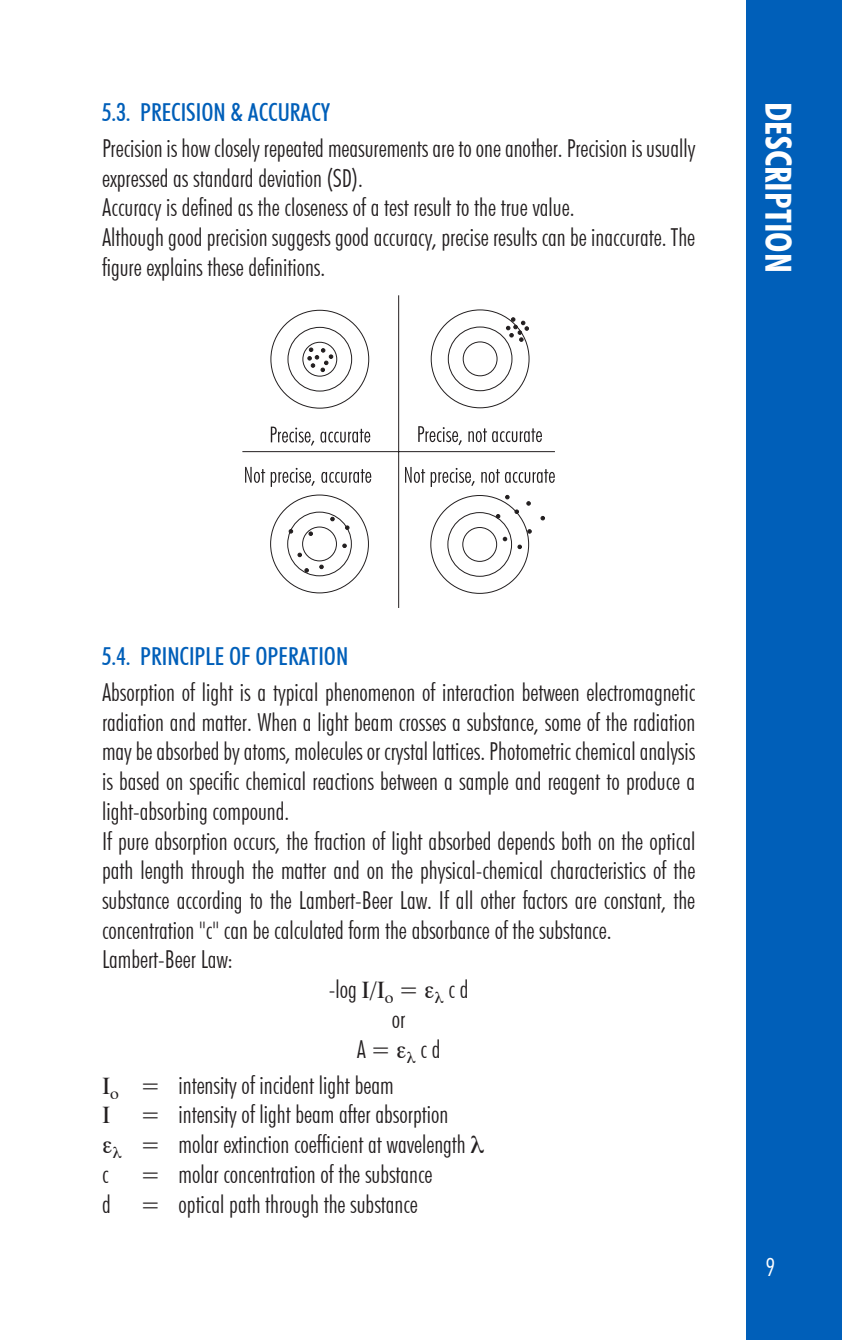
<style>
.page{position:relative;width:842px;height:1340px;background:#fff}
.page>*{position:absolute;margin:0;border:0;box-sizing:border-box;transform-origin:0 0}
.t1{font:700 condensed 36px "Futura BT";color:#fff}
.t2{font:300 condensed 24.75px/29.7px "Futura BT";color:#231f20}
.t3{font:500 condensed 24.75px "Futura BT";color:#005fb9}
.t4{font:300 condensed 24.75px "Futura BT";color:#fff}
</style>
<div class="page">
<div style="left:746px;top:0;width:96px;height:1339px;background:#005fb9"></div>
<hr style="left:398px;top:295px;width:1px;height:313px;background:#231f20">
<hr style="left:242px;top:451px;width:313px;height:1px;background:#231f20">
<svg style="left:245px;top:309px;width:310px;height:285px"></svg>
<p class="t3" style="left:102px;top:97px;width:230px">5.3. PRECISION &amp; ACCURACY</p>
<p class="t2" style="left:102px;top:133px;width:595px">Precision is how closely repeated measurements are to one another. Precision is usually expressed as standard deviation (SD).<br>Accuracy is defined as the closeness of a test result to the true value.<br>Although good precision suggests good accuracy, precise results can be inaccurate. The figure explains these definitions.</p>
<h1 class="t1" style="left:800px;top:102px;width:172px;rotate:90deg">DESCRIPTION</h1>
<p class="t3" style="left:102px;top:641px;width:248px">5.4. PRINCIPLE OF OPERATION</p>
<p class="t2" style="left:102px;top:677px;width:595px">Absorption of light is a typical phenomenon of interaction between electromagnetic</p>
<p class="t2" style="left:102px;top:707px;width:595px">radiation and matter. When a light beam crosses a substance, some of the radiation</p>
<p class="t2" style="left:102px;top:736px;width:595px">may be absorbed by atoms, molecules or crystal lattices. Photometric chemical analysis</p>
<p class="t2" style="left:102px;top:766px;width:595px">is based on specific chemical reactions between a sample and reagent to produce a</p>
<p class="t2" style="left:102px;top:796px;width:189px">light-absorbing compound.</p>
<p class="t2" style="left:102px;top:825px;width:595px">If pure absorption occurs, the fraction of light absorbed depends both on the optical</p>
<p class="t2" style="left:102px;top:855px;width:595px">path length through the matter and on the physical-chemical characteristics of the</p>
<p class="t2" style="left:102px;top:885px;width:595px">substance according to the Lambert-Beer Law. If all other factors are constant, the</p>
<p class="t2" style="left:102px;top:914px;width:511px">concentration "c" can be calculated form the absorbance of the substance.</p>
<p class="t2" style="left:102px;top:944px;width:132px">Lambert-Beer Law:</p>
<p class="t2" style="left:329px;top:974px;width:141px">-log □ = ● c d</p>
<p class="t2" style="left:392px;top:1004px;width:15px">or</p>
<p class="t2" style="left:357px;top:1033px;width:85px">A = ● c d</p>
<p class="t2" style="left:140px;top:1069px;width:309px;text-indent:-30px">□ = intensity of incident light beam<br>= intensity of light beam after absorption</p>
<p class="t2" style="left:113px;top:1129px;width:354px">● = molar extinction coefficient at wavelength</p>
<p class="t2" style="left:102px;top:1158px;width:8px">c</p>
<p class="t2" style="left:102px;top:1158px;width:332px;text-indent:38px">= molar concentration of the substance d = optical path through the substance</p>
<p class="t4" style="left:765px;top:1252px;width:11px">9</p>
</div>
